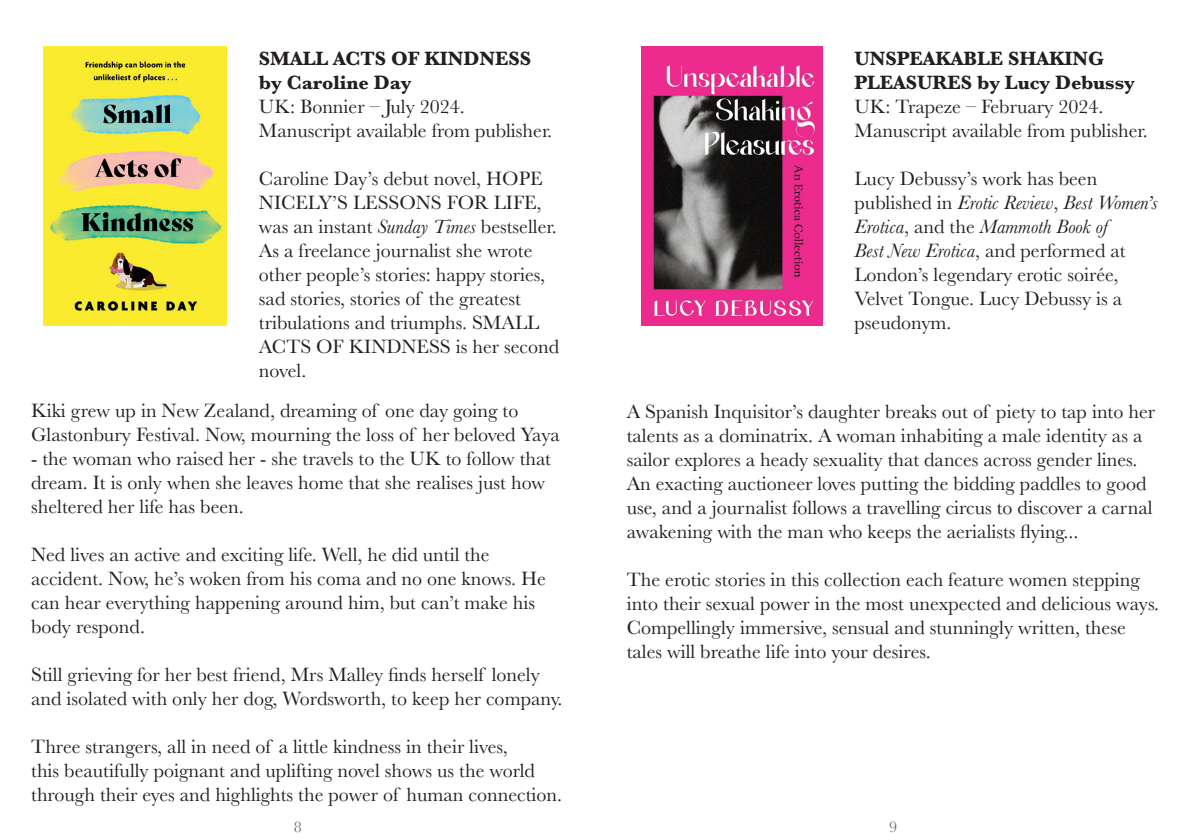
<style>
.page{position:relative;width:1191px;height:840px;background:#fff}
.page>*{position:absolute;margin:0;border:0;box-sizing:border-box;transform-origin:0 0}
.t1{font:20px/24px "Baskerville";color:#231f20}
.t2{font:700 20px "Baskerville";color:#231f20}
.t3{font:16px "Baskerville";color:#767171}
.s1{font-style:italic}
</style>
<div class="page">
<img style="left:642px;top:47px;width:180px;height:279px">
<img style="left:44px;top:47px;width:182px;height:279px">
<p class="t2" style="left:259px;top:44px;width:273px">SMALL ACTS OF KINDNESS</p>
<p class="t2" style="left:259px;top:68px;width:154px">by Caroline Day</p>
<p class="t1" style="left:259px;top:95px;width:207px">UK: Bonnier – July 2024.</p>
<p class="t1" style="left:259px;top:119px;width:295px">Manuscript available from publisher.</p>
<p class="t1" style="left:259px;top:167px;width:302px">Caroline Day’s debut novel, HOPE<br>NICELY’S LESSONS FOR LIFE, was an instant <span class="s1">Sunday Times</span> bestseller.<br>As a freelance journalist she wrote other people’s stories: happy stories, sad stories, stories of the greatest tribulations and triumphs. SMALL<br>ACTS OF KINDNESS is her second novel.</p>
<p class="t1" style="left:31px;top:398px;width:530px">Kiki grew up in New Zealand, dreaming of one day going to<br>Glastonbury Festival. Now, mourning the loss of her beloved Yaya</p>
<p class="t1" style="left:31px;top:446px;width:521px">- the woman who raised her - she travels to the UK to follow that dream. It is only when she leaves home that she realises just how sheltered her life has been.</p>
<p class="t1" style="left:31px;top:542px;width:516px">Ned lives an active and exciting life. Well, he did until the accident. Now, he’s woken from his coma and no one knows. He can hear everything happening around him, but can’t make his body respond.</p>
<p class="t1" style="left:31px;top:662px;width:532px">Still grieving for her best friend, Mrs Malley finds herself lonely and isolated with only her dog, Wordsworth, to keep her company.</p>
<p class="t1" style="left:31px;top:734px;width:532px">Three strangers, all in need of a little kindness in their lives,<br>this beautifully poignant and uplifting novel shows us the world through their eyes and highlights the power of human connection.</p>
<p class="t2" style="left:854px;top:44px;width:251px">UNSPEAKABLE SHAKING</p>
<p class="t2" style="left:854px;top:68px;width:282px">PLEASURES by Lucy Debussy</p>
<p class="t1" style="left:854px;top:95px;width:295px">UK: Trapeze – February 2024.<br>Manuscript available from publisher.</p>
<p class="t1" style="left:854px;top:167px;width:305px">Lucy Debussy’s work has been published in <span class="s1">Erotic Review</span>, <span class="s1">Best Women’s<br>Erotica</span>, and the <span class="s1">Mammoth Book of<br>Best New Erotica</span>, and performed at<br>London’s legendary erotic soirée,<br>Velvet Tongue. Lucy Debussy is a pseudonym.</p>
<p class="t1" style="left:626px;top:399px;width:530px">A Spanish Inquisitor’s daughter breaks out of piety to tap into her talents as a dominatrix. A woman inhabiting a male identity as a sailor explores a heady sexuality that dances across gender lines.<br>An exacting auctioneer loves putting the bidding paddles to good use, and a journalist follows a travelling circus to discover a carnal awakening with the man who keeps the aerialists flying...</p>
<p class="t1" style="left:626px;top:567px;width:534px">The erotic stories in this collection each feature women stepping into their sexual power in the most unexpected and delicious ways.<br>Compellingly immersive, sensual and stunningly written, these tales will breathe life into your desires.</p>
<p class="t3" style="left:294px;top:816px;width:9px">8</p>
<p class="t3" style="left:889px;top:816px;width:9px">9</p>
</div>
